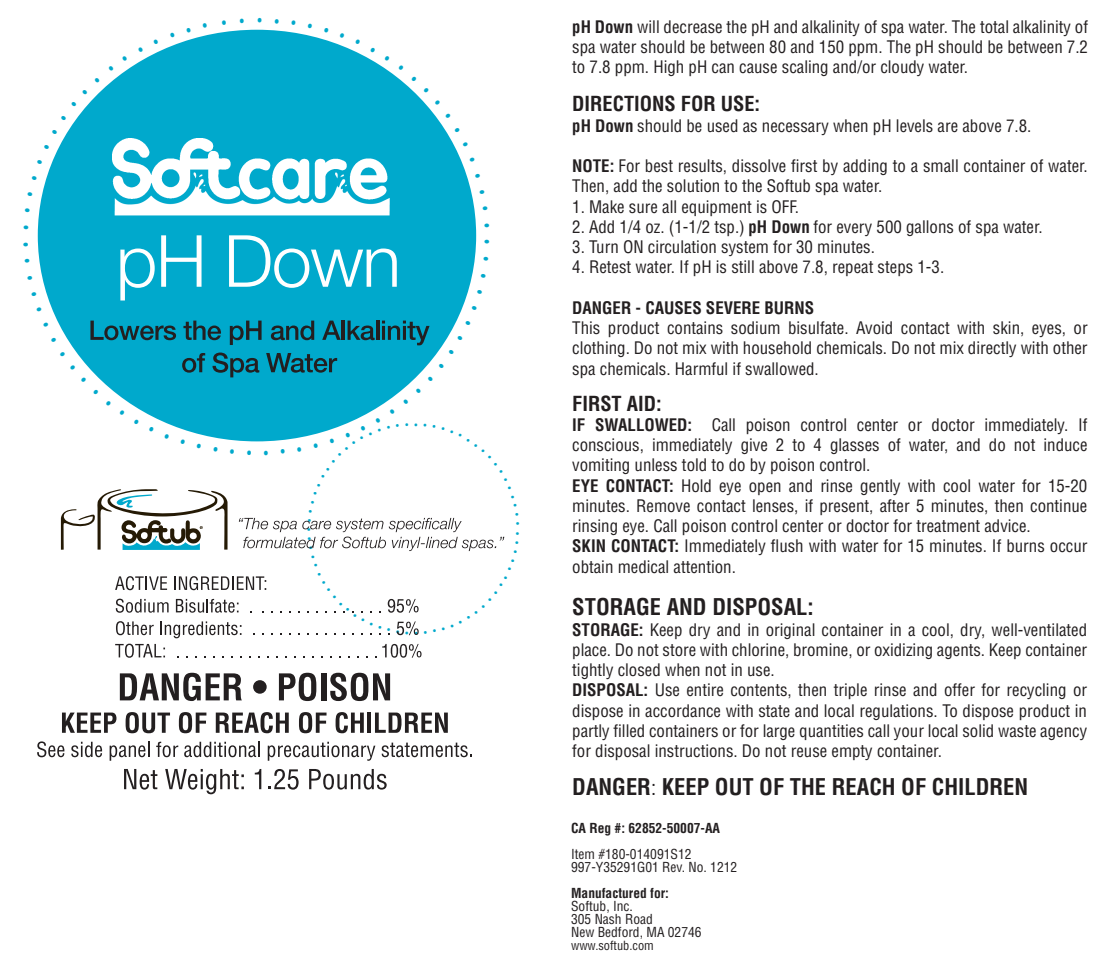
<style>
.page{position:relative;width:1118px;height:963px;background:#fff}
.page>*{position:absolute;margin:0;border:0;box-sizing:border-box;transform-origin:0 0}
.t1{font:700 condensed 22.5px "Helvetica";color:#231f20}
.t2{font:700 condensed 20.25px "Helvetica";color:#231f20}
.t3{font:condensed 16.88px/20.2px "Helvetica";color:#231f20}
.t4{font:700 condensed 16.88px "Helvetica";color:#231f20}
.t5{font:condensed 13.5px/12.8px "Helvetica";color:#231f20}
.t6{font:700 condensed 13.5px "Helvetica";color:#231f20}
.t7{font:condensed 12.38px "Helvetica";color:#231f20}
.s1{font-weight:700}
.s2{font-weight:400;font-size:20.25px}
</style>
<div class="page">
<svg style="left:37px;top:29px;width:468px;height:766px"></svg>
<svg style="left:454px;top:425px;width:51px;height:73px"></svg>
<svg style="left:442px;top:559px;width:63px;height:71px"></svg>
<svg style="left:387px;top:628px;width:3px;height:7px"></svg>
<svg style="left:396px;top:621px;width:22px;height:14px"></svg>
<svg style="left:307px;top:564px;width:74px;height:71px"></svg>
<svg style="left:324px;top:29px;width:5px;height:4px"></svg>
<svg style="left:340px;top:33px;width:5px;height:5px"></svg>
<svg style="left:355px;top:39px;width:5px;height:6px"></svg>
<svg style="left:370px;top:47px;width:5px;height:6px"></svg>
<svg style="left:384px;top:55px;width:6px;height:6px"></svg>
<svg style="left:398px;top:65px;width:6px;height:6px"></svg>
<svg style="left:411px;top:76px;width:6px;height:6px"></svg>
<svg style="left:423px;top:87px;width:6px;height:6px"></svg>
<svg style="left:434px;top:100px;width:6px;height:6px"></svg>
<svg style="left:445px;top:113px;width:6px;height:6px"></svg>
<svg style="left:454px;top:127px;width:6px;height:6px"></svg>
<svg style="left:462px;top:142px;width:6px;height:5px"></svg>
<svg style="left:469px;top:157px;width:6px;height:6px"></svg>
<svg style="left:475px;top:173px;width:5px;height:5px"></svg>
<svg style="left:479px;top:190px;width:6px;height:4px"></svg>
<svg style="left:482px;top:206px;width:5px;height:5px"></svg>
<svg style="left:484px;top:223px;width:5px;height:4px"></svg>
<svg style="left:484px;top:240px;width:5px;height:4px"></svg>
<svg style="left:483px;top:257px;width:5px;height:4px"></svg>
<svg style="left:481px;top:273px;width:5px;height:5px"></svg>
<svg style="left:477px;top:289px;width:5px;height:5px"></svg>
<svg style="left:471px;top:305px;width:6px;height:5px"></svg>
<svg style="left:465px;top:320px;width:5px;height:6px"></svg>
<svg style="left:457px;top:335px;width:6px;height:6px"></svg>
<svg style="left:448px;top:350px;width:6px;height:5px"></svg>
<svg style="left:438px;top:363px;width:6px;height:6px"></svg>
<svg style="left:427px;top:376px;width:6px;height:6px"></svg>
<svg style="left:61px;top:389px;width:393px;height:161px"></svg>
<svg style="left:81px;top:377px;width:6px;height:6px"></svg>
<svg style="left:70px;top:365px;width:6px;height:5px"></svg>
<svg style="left:60px;top:351px;width:6px;height:6px"></svg>
<svg style="left:51px;top:337px;width:6px;height:6px"></svg>
<svg style="left:43px;top:322px;width:6px;height:6px"></svg>
<svg style="left:37px;top:307px;width:5px;height:5px"></svg>
<svg style="left:37px;top:159px;width:6px;height:6px"></svg>
<svg style="left:44px;top:144px;width:5px;height:5px"></svg>
<svg style="left:52px;top:129px;width:5px;height:6px"></svg>
<svg style="left:61px;top:115px;width:6px;height:6px"></svg>
<svg style="left:71px;top:101px;width:6px;height:6px"></svg>
<svg style="left:82px;top:89px;width:6px;height:6px"></svg>
<svg style="left:94px;top:77px;width:6px;height:6px"></svg>
<svg style="left:108px;top:66px;width:6px;height:6px"></svg>
<svg style="left:122px;top:56px;width:6px;height:6px"></svg>
<svg style="left:138px;top:46px;width:5px;height:6px"></svg>
<svg style="left:153px;top:39px;width:5px;height:6px"></svg>
<svg style="left:170px;top:32px;width:5px;height:6px"></svg>
<svg style="left:186px;top:29px;width:5px;height:3px"></svg>
<p class="t3" style="left:572px;top:16px;width:517px;text-align:justify"><span class="s1">pH Down</span> will decrease the pH and alkalinity of spa water. The total alkalinity of spa water should be between 80 and 150 ppm. The pH should be between 7.2 to 7.8 ppm. High pH can cause scaling and/or cloudy water.</p>
<p class="t2" style="left:572px;top:91px;width:189px">DIRECTIONS FOR USE:</p>
<p class="t3" style="left:572px;top:115px;width:460px"><span class="s1">pH Down</span> should be used as necessary when pH levels are above 7.8.</p>
<p class="t3" style="left:572px;top:156px;width:517px"><span class="s1">NOTE:</span> For best results, dissolve first by adding to a small container of water.<br>Then, add the solution to the Softub spa water.</p>
<p class="t3" style="left:572px;top:196px;width:228px">1. Make sure all equipment is OFF.</p>
<p class="t3" style="left:572px;top:216px;width:472px">2. Add 1/4 oz. (1-1/2 tsp.) <span class="s1">pH Down</span> for every 500 gallons of spa water.</p>
<p class="t3" style="left:572px;top:237px;width:304px">3. Turn ON circulation system for 30 minutes.</p>
<p class="t3" style="left:572px;top:257px;width:373px">4. Retest water. If pH is still above 7.8, repeat steps 1-3.</p>
<p class="t4" style="left:572px;top:297px;width:243px">DANGER - CAUSES SEVERE BURNS</p>
<p class="t3" style="left:572px;top:318px;width:517px;text-align:justify">This product contains sodium bisulfate. Avoid contact with skin, eyes, or clothing. Do not mix with household chemicals. Do not mix directly with other spa chemicals. Harmful if swallowed.</p>
<p class="t2" style="left:572px;top:391px;width:91px">FIRST AID:</p>
<p class="t3" style="left:572px;top:414px;width:516px"><span class="s1">IF SWALLOWED:</span> Call poison control center or doctor immediately. If conscious, immediately give 2 to 4 glasses of water, and do not induce vomiting unless told to do by poison control.<br><span class="s1">EYE CONTACT:</span> Hold eye open and rinse gently with cool water for 15-20 minutes. Remove contact lenses, if present, after 5 minutes, then continue rinsing eye. Call poison control center or doctor for treatment advice.<br><span class="s1">SKIN CONTACT:</span> Immediately flush with water for 15 minutes. If burns occur obtain medical attention.</p>
<h1 class="t1" style="left:572px;top:593px;width:243px">STORAGE AND DISPOSAL:</h1>
<p class="t3" style="left:572px;top:619px;width:516px"><span class="s1">STORAGE:</span> Keep dry and in original container in a cool, dry, well-ventilated place. Do not store with chlorine, bromine, or oxidizing agents. Keep container tightly closed when not in use.<br><span class="s1">DISPOSAL:</span> Use entire contents, then triple rinse and offer for recycling or dispose in accordance with state and local regulations. To dispose product in partly filled containers or for large quantities call your local solid waste agency for disposal instructions. Do not reuse empty container.</p>
<h1 class="t1" style="left:572px;top:773px;width:457px">DANGER<span class="s2">:</span> KEEP OUT OF THE REACH OF CHILDREN</h1>
<p class="t6" style="left:571px;top:820px;width:150px">CA Reg #: 62852-50007-AA</p>
<p class="t5" style="left:571px;top:848px;width:168px">Item #180-014091S12<br>997-Y35291G01 Rev. No. 1212</p>
<p class="t6" style="left:571px;top:884px;width:99px">Manufactured for:</p>
<p class="t5" style="left:571px;top:899px;width:132px">Softub, Inc.<br>305 Nash Road<br>New Bedford, MA 02746</p>
<p class="t7" style="left:571px;top:937px;width:84px">www.softub.com</p>
</div>
